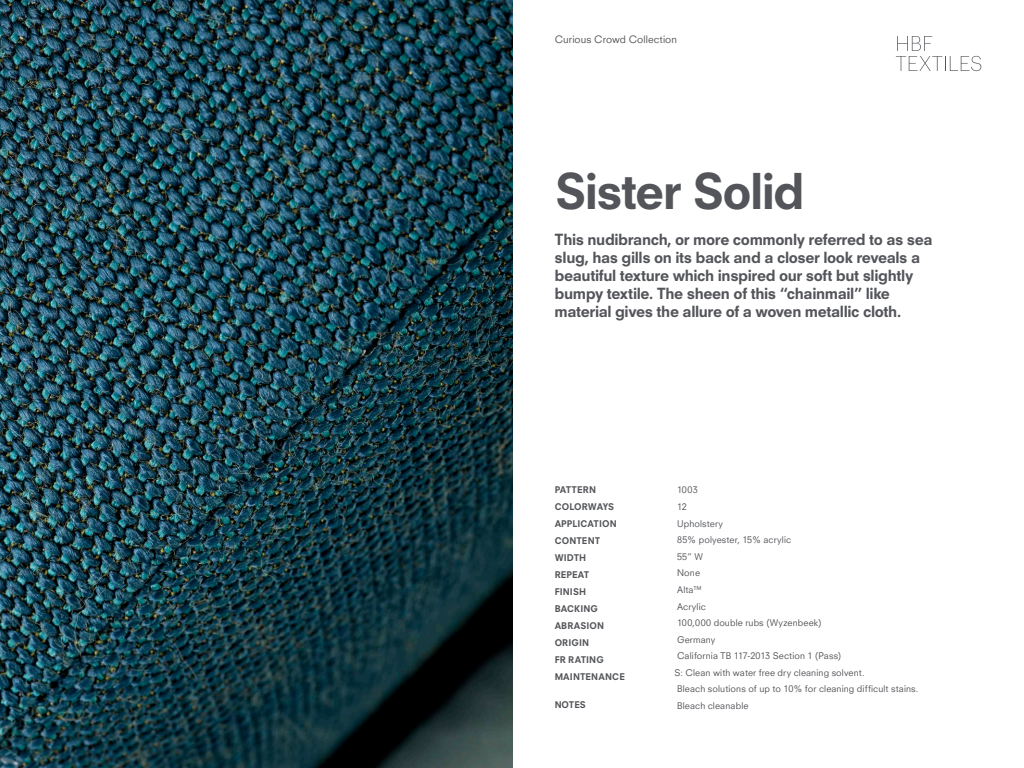
<style>
.page{position:relative;width:1024px;height:768px;background:#fff}
.page>*{position:absolute;margin:0;border:0;box-sizing:border-box;transform-origin:0 0}
.Main_Header{font:800 48px "Neuzeit S";letter-spacing:-.04em;color:#54555a}
.Main_Header-2{font:800 15px/18px "Neuzeit S";letter-spacing:-.025em;color:#54555a}
.Main_Header-3{font:10px "Neuzeit SLT";letter-spacing:.01em;color:#54555a}
.Main_Header-4{font:9px/16.5px "Neuzeit SLT";letter-spacing:.015em;color:#54555a}
.Main_Header-5{font:800 9px "Neuzeit S";letter-spacing:.01em;color:#54555a}
</style>
<div class="page">
<img style="left:0;top:0;width:513px;height:768px">
<svg style="left:896px;top:36px;width:85px;height:35px"></svg>
<p class="Main_Header-3" style="left:555px;top:33px;width:124px">Curious Crowd Collection</p>
<p class="Main_Header" style="left:555px;top:162px;width:252px">Sister Solid</p>
<p class="Main_Header-2" style="left:555px;top:231px;width:379px">This nudibranch, or more commonly referred to as sea slug, has gills on its back and a closer look reveals a beautiful texture which inspired our soft but slightly</p>
<p class="Main_Header-2" style="left:555px;top:285px;width:348px">bumpy textile. The sheen of this “chainmail” like material gives the allure of a woven metallic cloth.</p>
<p class="Main_Header-5" style="left:555px;top:485px;width:43px">PATTERN</p>
<p class="Main_Header-4" style="left:677px;top:482px;width:22px">1003</p>
<p class="Main_Header-5" style="left:555px;top:502px;width:61px">COLORWAYS</p>
<p class="Main_Header-5" style="left:555px;top:519px;width:64px">APPLICATION</p>
<p class="Main_Header-5" style="left:555px;top:536px;width:47px">CONTENT</p>
<p class="Main_Header-5" style="left:555px;top:553px;width:33px">WIDTH</p>
<p class="Main_Header-5" style="left:555px;top:570px;width:36px">REPEAT</p>
<p class="Main_Header-5" style="left:555px;top:587px;width:33px">FINISH</p>
<p class="Main_Header-5" style="left:555px;top:604px;width:45px">BACKING</p>
<p class="Main_Header-5" style="left:555px;top:621px;width:51px">ABRASION</p>
<p class="Main_Header-5" style="left:555px;top:638px;width:36px">ORIGIN</p>
<p class="Main_Header-5" style="left:555px;top:655px;width:51px">FR RATING</p>
<p class="Main_Header-5" style="left:555px;top:672px;width:72px">MAINTENANCE</p>
<p class="Main_Header-4" style="left:675px;top:499px;width:245px">12<br>Upholstery<br>85% polyester, 15% acrylic<br>55” W<br>None<br>Alta™<br>Acrylic<br>100,000 double rubs (Wyzenbeek)<br>Germany<br>California TB 117-2013 Section 1 (Pass)<br>S: Clean with water free dry cleaning solvent.<br>Bleach solutions of up to 10% for cleaning difficult stains.<br>Bleach cleanable</p>
</div>
